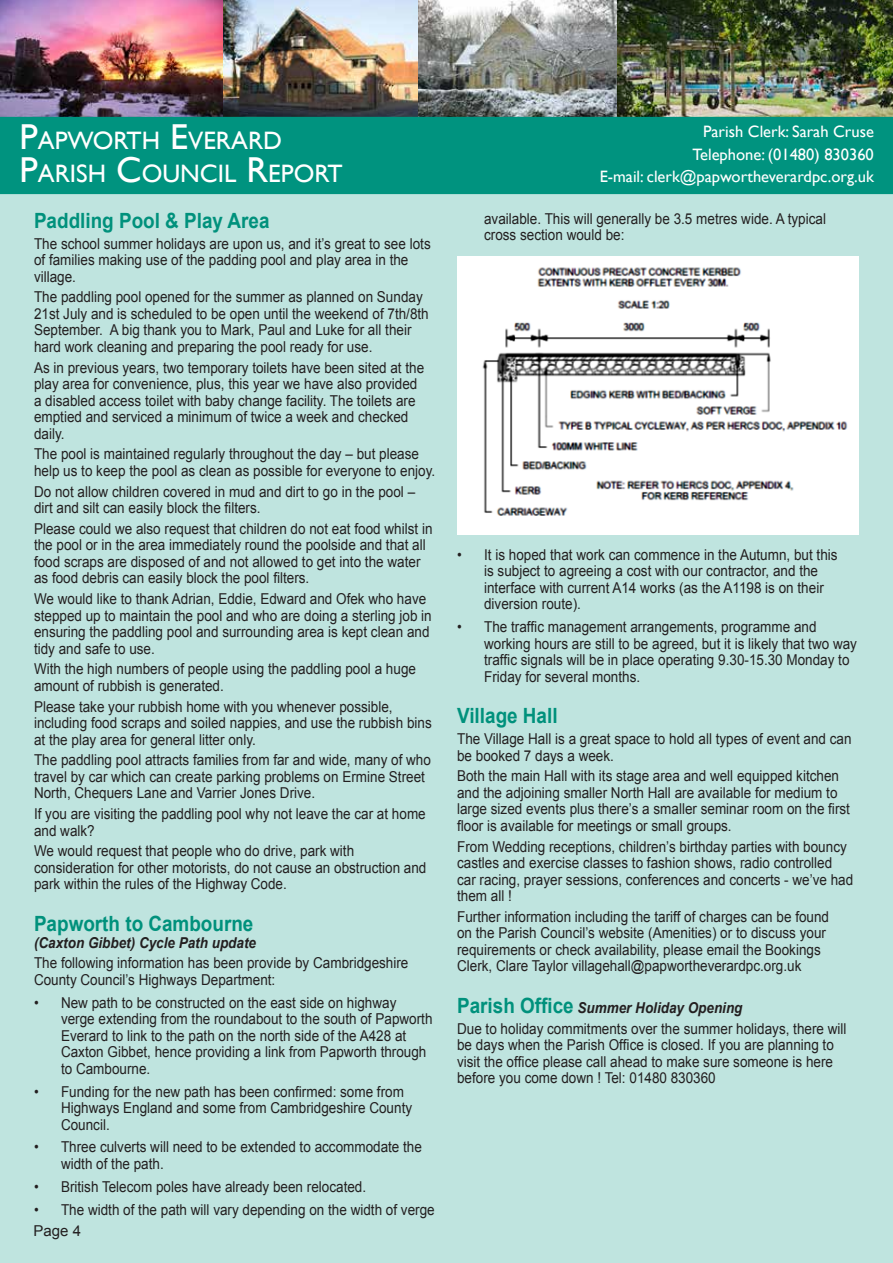
<style>
.page{position:relative;width:893px;height:1263px;background:#fff}
.page>*{position:absolute;margin:0;border:0;box-sizing:border-box;transform-origin:0 0}
.t1{font:25.2px/32.7px "Gill Sans";color:#fff}
.t2{font:700 21px "Arial";color:#00917c;scale:.9 1}
.t3{font:16.5px/22.2px "Gill Sans";color:#fff;text-align:right}
.t4{font:15px/16.5px "Arial";color:#231f20;scale:.9 1}
.t5{font:italic 700 15px "Arial";color:#231f20;scale:.9 1}
.t6{font:15px "Arial";color:#231f20}
.s1{font-size:36px}
.s2{font-weight:700;font-size:21px;color:#00917c}
.s3{font-weight:700;font-style:italic}
</style>
<div class="page">
<div style="left:0;top:124px;width:893px;height:1139px;background:#bfe4df"></div>
<img style="left:0;top:0;width:224px;height:117px">
<img style="left:417px;top:0;width:200px;height:117px">
<img style="left:617px;top:0;width:276px;height:117px">
<img style="left:224px;top:0;width:193px;height:117px">
<div style="left:0;top:117px;width:893px;height:77px;background:#00937f"></div>
<img style="left:457px;top:257px;width:402px;height:277px">
<h1 class="t1" style="left:20px;top:125px;width:324px"><span class="s1">P</span>APWORTH <span class="s1">E</span>VERARD<br><span class="s1">P</span>ARISH <span class="s1">C</span>OUNCIL <span class="s1">R</span>EPORT</h1>
<h2 class="t2" style="left:34px;top:207px;width:263px">Paddling Pool &amp; Play Area</h2>
<p class="t4" style="left:34px;top:235px;width:442px">The school summer holidays are upon us, and it’s great to see lots of families making use of the padding pool and play area in the village.</p>
<p class="t4" style="left:34px;top:289px;width:440px">The paddling pool opened for the summer as planned on Sunday 21st July and is scheduled to be open until the weekend of 7th/8th September. A big thank you to Mark, Paul and Luke for all their hard work cleaning and preparing the pool ready for use.</p>
<p class="t4" style="left:34px;top:359px;width:435px">As in previous years, two temporary toilets have been sited at the play area for convenience, plus, this year we have also provided a disabled access toilet with baby change facility. The toilets are emptied and serviced a minimum of twice a week and checked daily.</p>
<p class="t4" style="left:34px;top:446px;width:447px">The pool is maintained regularly throughout the day – but please help us to keep the pool as clean as possible for everyone to enjoy.</p>
<p class="t4" style="left:34px;top:483px;width:425px">Do not allow children covered in mud and dirt to go in the pool – dirt and silt can easily block the filters.</p>
<p class="t4" style="left:34px;top:521px;width:444px">Please could we also request that children do not eat food whilst in the pool or in the area immediately round the poolside and that all food scraps are disposed of and not allowed to get into the water as food debris can easily block the pool filters.</p>
<p class="t4" style="left:34px;top:591px;width:443px">We would like to thank Adrian, Eddie, Edward and Ofek who have stepped up to maintain the pool and who are doing a sterling job in ensuring the paddling pool and surrounding area is kept clean and tidy and safe to use.</p>
<p class="t4" style="left:34px;top:661px;width:426px">With the high numbers of people using the paddling pool a huge amount of rubbish is generated.</p>
<p class="t4" style="left:34px;top:698px;width:443px">Please take your rubbish home with you whenever possible, including food scraps and soiled nappies, and use the rubbish bins at the play area for general litter only.</p>
<p class="t4" style="left:34px;top:752px;width:443px">The paddling pool attracts families from far and wide, many of who travel by car which can create parking problems on Ermine Street<br>North, Chequers Lane and Varrier Jones Drive.</p>
<p class="t4" style="left:34px;top:806px;width:437px">If you are visiting the paddling pool why not leave the car at home and walk?</p>
<p class="t4" style="left:34px;top:843px;width:438px">We would request that people who do drive, park with consideration for other motorists, do not cause an obstruction and park within the rules of the Highway Code.</p>
<h2 class="t2" style="left:34px;top:910px;width:245px">Papworth to Cambourne</h2>
<p class="t5" style="left:34px;top:932px;width:248px">(Caxton Gibbet) Cycle Path update</p>
<p class="t4" style="left:34px;top:955px;width:417px">The following information has been provide by Cambridgeshire<br>County Council’s Highways Department:</p>
<p class="t4" style="left:61px;top:994px;width:414px;text-indent:-27px">• New path to be constructed on the east side on highway verge extending from the roundabout to the south of Papworth Everard to link to the path on the north side of the A428 at Caxton Gibbet, hence providing a link from Papworth through to Cambourne.</p>
<p class="t4" style="left:61px;top:1083px;width:392px;text-indent:-27px">• Funding for the new path has been confirmed: some from<br>Highways England and some from Cambridgeshire County<br>Council.</p>
<p class="t4" style="left:61px;top:1139px;width:403px;text-indent:-27px">• Three culverts will need to be extended to accommodate the width of the path.</p>
<p class="t4" style="left:34px;top:1178px;width:371px">• British Telecom poles have already been relocated.</p>
<p class="t4" style="left:34px;top:1201px;width:447px">• The width of the path will vary depending on the width of verge</p>
<p class="t6" style="left:34px;top:1221px;width:49px">Page 4</p>
<p class="t3" style="left:600px;top:121px;width:276px">Parish Clerk: Sarah Cruse<br>Telephone: (01480) 830360<br>E-mail: clerk@papwortheverardpc.org.uk</p>
<p class="t4" style="left:484px;top:210px;width:381px">available. This will generally be 3.5 metres wide. A typical cross section would be:</p>
<p class="t4" style="left:484px;top:547px;width:394px;text-indent:-27px">• It is hoped that work can commence in the Autumn, but this is subject to agreeing a cost with our contractor, and the interface with current A14 works (as the A1198 is on their diversion route).</p>
<p class="t4" style="left:484px;top:619px;width:416px;text-indent:-27px">• The traffic management arrangements, programme and working hours are still to be agreed, but it is likely that two way traffic signals will be in place operating 9.30-15.30 Monday to Friday for several months.</p>
<h2 class="t2" style="left:457px;top:702px;width:113px">Village Hall</h2>
<p class="t4" style="left:457px;top:731px;width:440px">The Village Hall is a great space to hold all types of event and can be booked 7 days a week.</p>
<p class="t4" style="left:457px;top:768px;width:438px">Both the main Hall with its stage area and well equipped kitchen and the adjoining smaller North Hall are available for medium to large sized events plus there’s a smaller seminar room on the first floor is available for meetings or small groups.</p>
<p class="t4" style="left:457px;top:838px;width:442px">From Wedding receptions, children’s birthday parties with bouncy castles and exercise classes to fashion shows, radio controlled car racing, prayer sessions, conferences and concerts - we’ve had them all !</p>
<p class="t4" style="left:457px;top:908px;width:415px">Further information including the tariff of charges can be found on the Parish Council’s website (Amenities) or to discuss your requirements or check availability, please email the Bookings Clerk, Clare Taylor villagehall@papwortheverardpc.org.uk</p>
<p class="t4" style="left:457px;top:997px;width:434px;line-height:20.7px"><span class="s2">Parish Office</span> <span class="s3">Summer Holiday Opening<br></span>Due to holiday commitments over the summer holidays, there will</p>
<p class="t4" style="left:457px;top:1037px;width:420px;text-align:justify">be days when the Parish Office is closed. If you are planning to visit the office please call ahead to make sure someone is here before you come down ! Tel: 01480 830360</p>
</div>
